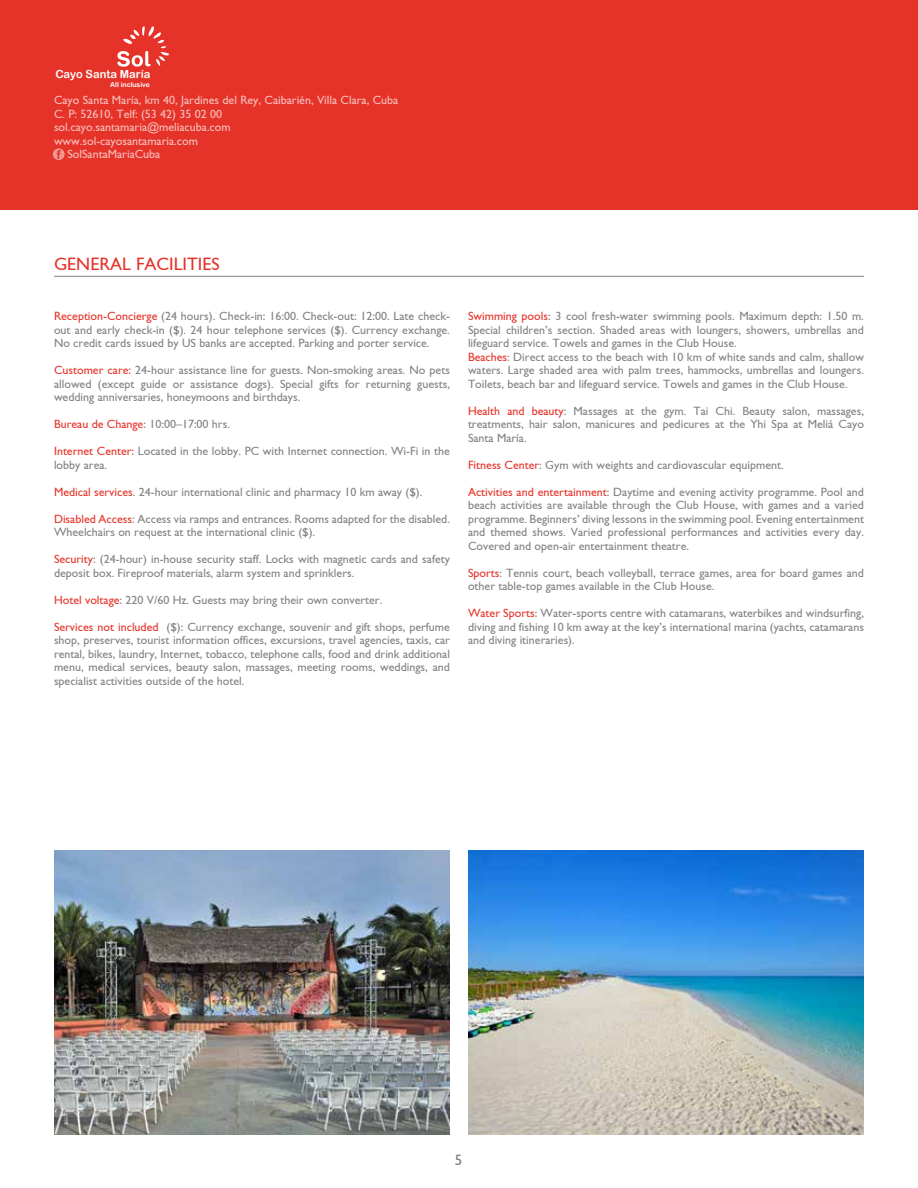
<style>
.page{position:relative;width:918px;height:1188px;background:#fff}
.page>*{position:absolute;margin:0;border:0;box-sizing:border-box;transform-origin:0 0}
.t1{font:18px "Gill Sans";color:#e63329}
.t2{font:15px "Gill Sans";color:#767b7d}
.t3{font:12px/13.5px "Gill Sans";color:#808183;text-align:justify}
.t4{font:12px "Gill Sans";color:#fff}
.t5{font:11.25px "Arial Rounded MT Bold";color:#fff}
.t6{font:6.9px "Arial Rounded MT Bold";color:#fff}
.s1{color:#e63329}
</style>
<div class="page">
<div style="left:0;top:0;width:918px;height:210px;background:#e63329"></div>
<svg style="left:53px;top:148px;width:12px;height:12px"></svg>
<svg style="left:117px;top:26px;width:52px;height:41px"></svg>
<img style="left:54px;top:851px;width:396px;height:283px">
<img style="left:468px;top:851px;width:396px;height:283px">
<hr style="left:54px;top:276px;width:810px;height:1px;background:#000">
<p class="t5" style="left:55px;top:67px;width:96px">Cayo Santa María</p>
<p class="t6" style="left:110px;top:81px;width:41px">All inclusive</p>
<p class="t4" style="left:54px;top:93px;width:346px">Cayo Santa María, km 40, Jardines del Rey, Caibarién, Villa Clara, Cuba</p>
<p class="t4" style="left:54px;top:107px;width:170px">C. P: 52610, Telf: (53 42) 35 02 00</p>
<p class="t4" style="left:54px;top:120px;width:178px">sol.cayo.santamaria@meliacuba.com</p>
<p class="t4" style="left:54px;top:134px;width:146px">www.sol-cayosantamaria.com</p>
<p class="t4" style="left:67px;top:147px;width:95px">SolSantaMariaCuba</p>
<h1 class="t1" style="left:54px;top:254px;width:167px">GENERAL FACILITIES</h1>
<p class="t3" style="left:54px;top:309px;width:398px"><span class="s1">Reception-Concierge</span> (24 hours). Check-in: 16:00. Check-out: 12:00. Late check&shy;out and early check-in ($). 24 hour telephone services ($). Currency exchange.<br>No credit cards issued by US banks are accepted. Parking and porter service.</p>
<p class="t3" style="left:54px;top:363px;width:398px"><span class="s1">Customer care:</span> 24-hour assistance line for guests. Non-smoking areas. No pets allowed (except guide or assistance dogs). Special gifts for returning guests, wedding anniversaries, honeymoons and birthdays.</p>
<p class="t3" style="left:54px;top:417px;width:177px"><span class="s1">Bureau de Change</span>: 10:00–17:00 hrs.</p>
<p class="t3" style="left:54px;top:444px;width:397px"><span class="s1">Internet Center:</span> Located in the lobby. PC with Internet connection. Wi-Fi in the lobby area.</p>
<p class="t3" style="left:54px;top:485px;width:370px"><span class="s1">Medical services</span>. 24-hour international clinic and pharmacy 10 km away ($).</p>
<p class="t3" style="left:54px;top:512px;width:398px"><span class="s1">Disabled Access</span>: Access via ramps and entrances. Rooms adapted for the disabled.<br>Wheelchairs on request at the international clinic ($).</p>
<p class="t3" style="left:54px;top:552px;width:398px"><span class="s1">Security</span>: (24-hour) in-house security staff. Locks with magnetic cards and safety deposit box. Fireproof materials, alarm system and sprinklers.</p>
<p class="t3" style="left:54px;top:593px;width:330px"><span class="s1">Hotel voltage</span>: 220 V/60 Hz. Guests may bring their own converter.</p>
<p class="t3" style="left:54px;top:620px;width:398px"><span class="s1">Services not included</span> ($): Currency exchange, souvenir and gift shops, perfume shop, preserves, tourist information offices, excursions, travel agencies, taxis, car rental, bikes, laundry, Internet, tobacco, telephone calls, food and drink additional menu, medical services, beauty salon, massages, meeting rooms, weddings, and specialist activities outside of the hotel.</p>
<p class="t3" style="left:468px;top:309px;width:398px;text-align:left"><span class="s1">Swimming pools</span>: 3 cool fresh-water swimming pools. Maximum depth: 1.50 m.<br>Special children’s section. Shaded areas with loungers, showers, umbrellas and lifeguard service. Towels and games in the Club House.<br><span class="s1">Beaches</span>: Direct access to the beach with 10 km of white sands and calm, shallow waters. Large shaded area with palm trees, hammocks, umbrellas and loungers.<br>Toilets, beach bar and lifeguard service. Towels and games in the Club House.</p>
<p class="t3" style="left:468px;top:404px;width:398px"><span class="s1">Health and beauty</span>: Massages at the gym. Tai Chi. Beauty salon, massages, treatments, hair salon, manicures and pedicures at the Yhi Spa at Meliá Cayo Santa María.</p>
<p class="t3" style="left:468px;top:458px;width:317px"><span class="s1">Fitness Center</span>: Gym with weights and cardiovascular equipment.</p>
<p class="t3" style="left:468px;top:485px;width:398px"><span class="s1">Activities and entertainment</span>: Daytime and evening activity programme. Pool and beach activities are available through the Club House, with games and a varied programme. Beginners’ diving lessons in the swimming pool. Evening entertainment and themed shows. Varied professional performances and activities every day.<br>Covered and open-air entertainment theatre.</p>
<p class="t3" style="left:468px;top:566px;width:397px"><span class="s1">Sports</span>: Tennis court, beach volleyball, terrace games, area for board games and other table-top games available in the Club House.</p>
<p class="t3" style="left:468px;top:606px;width:398px"><span class="s1">Water Sports</span>: Water-sports centre with catamarans, waterbikes and windsurfing, diving and fishing 10 km away at the key’s international marina (yachts, catamarans and diving itineraries).</p>
<p class="t2" style="left:455px;top:1151px;width:9px">5</p>
</div>
